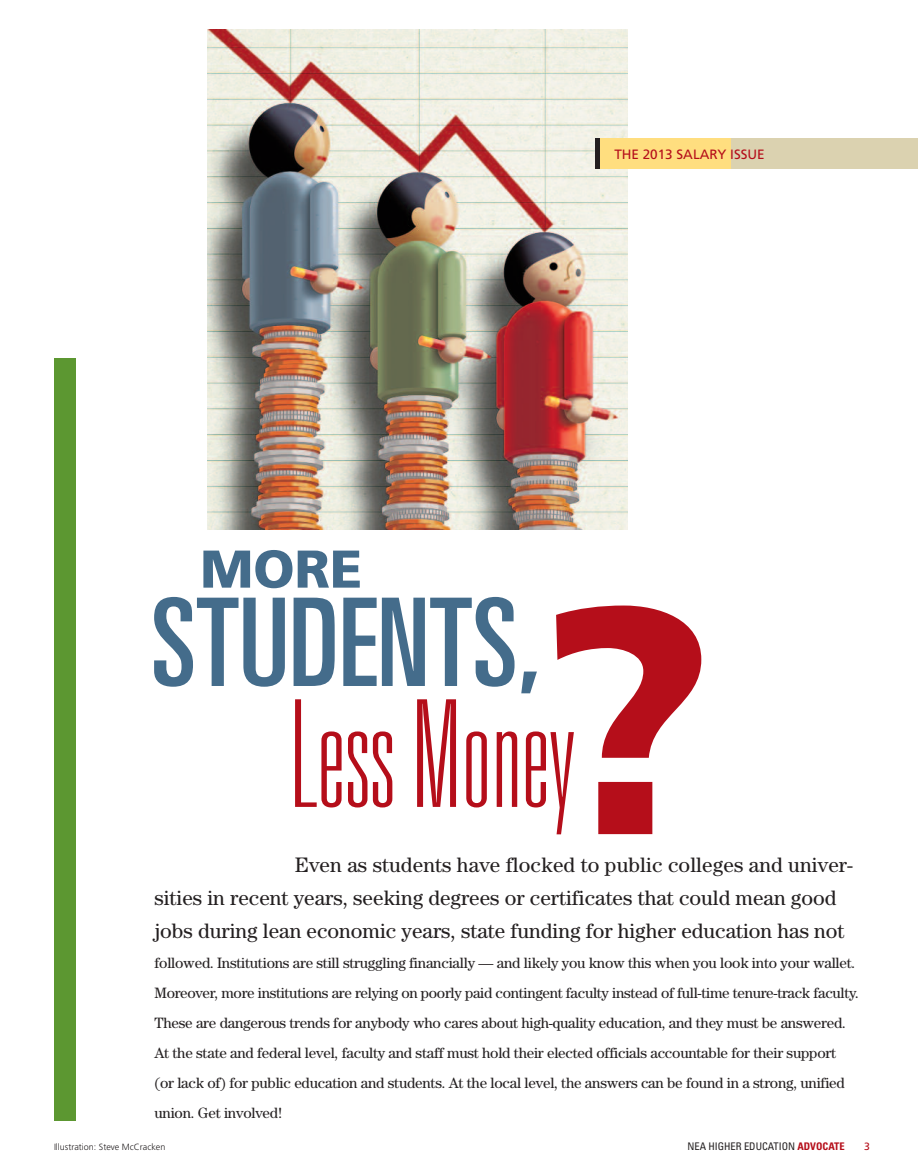
<style>
.page{position:relative;width:918px;height:1175px;background:#fff}
.page>*{position:absolute;margin:0;border:0;box-sizing:border-box;transform-origin:0 0}
.t1{font:900 321.9px "Frutiger";color:#b50e1a}
.t2{font:100 ultra-condensed 148.95px "Univers LT Std";color:#b50e1a}
.t3{font:ultra-condensed 122.25px "Univers LT Std";color:#446c8b}
.t4{font:900 53.1px "Frutiger";color:#446c8b}
.t5{font:21px/33px "Century";color:#231f20}
.t6{font:15px/30px "Century";letter-spacing:-.015em;color:#231f20}
.t7{font:13.5px "Frutiger";color:#b50e1a}
.t8{font:condensed 10.5px "Univers LT Std";color:#231f20}
.t9{font:10.5px "Frutiger";color:#b50e1a}
.t10{font:300 9px "Frutiger";color:#231f20}
.s1{font-weight:700;color:#b50e1a}
</style>
<div class="page">
<img style="left:207px;top:30px;width:421px;height:499px">
<div style="left:595px;top:138px;width:5px;height:31px;background:#231f20"></div>
<div style="left:600px;top:138px;width:132px;height:31px;background:#ffde7f"></div>
<div style="left:732px;top:138px;width:186px;height:31px;background:#dbd2b0"></div>
<div style="left:54px;top:359px;width:22px;height:761px;background:#5c9731"></div>
<h3 class="t4" style="left:200px;top:548px;width:164px">MORE</h3>
<p class="t7" style="left:614px;top:149px;width:152px">THE 2013 SALARY ISSUE</p>
<h3 class="t3" style="left:151px;top:597px;width:391px">STUDENTS,</h3>
<h1 class="t1" style="left:535px;top:592px;width:180px">?</h1>
<h2 class="t2" style="left:290px;top:699px;width:286px">LessMoney</h2>
<h3 class="t5" style="left:154px;top:850px;width:700px;text-indent:140px">Even as students have flocked to public colleges and univer&shy;sities in recent years, seeking degrees or certificates that could mean good jobs during lean economic years, state funding for higher education has not</h3>
<p class="t6" style="left:154px;top:949px;width:706px">followed. Institutions are still struggling financially — and likely you know this when you look into your wallet.<br>Moreover, more institutions are relying on poorly paid contingent faculty instead of full-time tenure-track faculty.<br>These are dangerous trends for anybody who cares about high-quality education, and they must be answered.<br>At the state and federal level, faculty and staff must hold their elected officials accountable for their support (or lack of) for public education and students. At the local level, the answers can be found in a strong, unified union. Get involved!</p>
<p class="t10" style="left:54px;top:1142px;width:113px">Illustration: Steve McCracken</p>
<p class="t8" style="left:687px;top:1141px;width:159px">NEA HIGHER EDUCATION <span class="s1">ADVOCATE</span></p>
<p class="t9" style="left:864px;top:1142px;width:7px">3</p>
</div>
